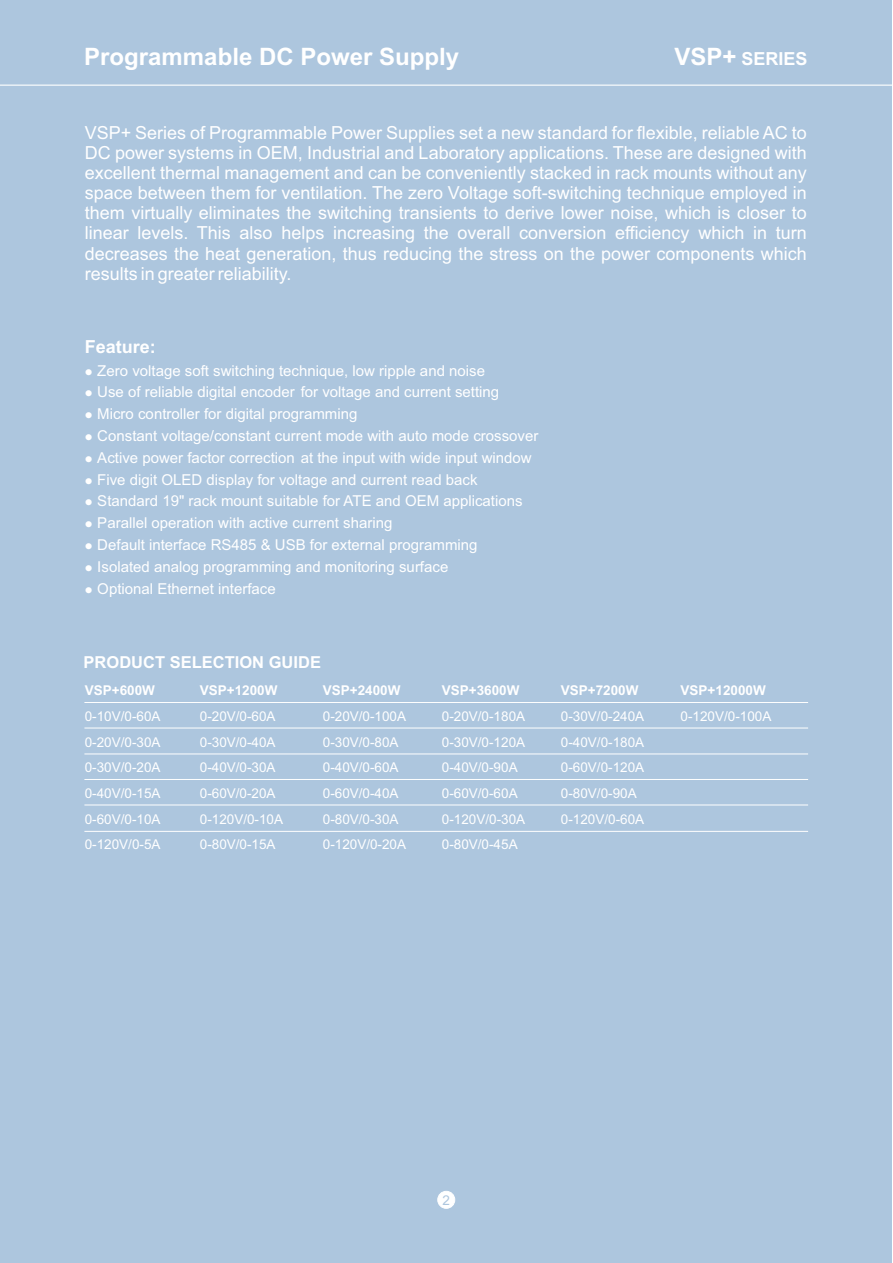
<style>
.page{position:relative;width:893px;height:1263px;background:#fff}
.page>*{position:absolute;margin:0;border:0;box-sizing:border-box;transform-origin:0 0}
.t1{font:700 24px "Arial";color:#fff}
.t2{font:18px/20.1px "Arial";color:#fff;text-align:justify}
.t3{font:700 18px "Arial";color:#fff}
.t4{font:700 16.5px "Arial";color:#fff}
.t5{font:15px "Arial";color:#fff}
.t6{font:13.5px "Arial";color:#fff}
.t7{font:700 13.5px "Arial";color:#fff}
.t8{font:13.5px "Arial";color:#adc6de}
.s1{font-size:24px}
</style>
<div class="page">
<div style="left:0;top:0;width:892px;height:1262px;background:#adc6de"></div>
<hr style="left:0;top:85px;width:892px;height:1px;background:#fff">
<hr style="left:84px;top:831px;width:724px;height:1px;background:#fff">
<hr style="left:84px;top:805px;width:724px;height:1px;background:#fff">
<hr style="left:84px;top:779px;width:724px;height:1px;background:#fff">
<hr style="left:84px;top:754px;width:724px;height:1px;background:#fff">
<hr style="left:84px;top:728px;width:724px;height:1px;background:#fff">
<hr style="left:84px;top:702px;width:724px;height:1px;background:#fff">
<div style="left:438px;top:1191px;width:17px;height:17px;background:#fff;border:1px solid #fff;border-radius:50%"></div>
<h1 class="t1" style="left:84px;top:48px;width:376px">Programmable DC Power Supply</h1>
<p class="t3" style="left:674px;top:52px;width:135px"><span class="s1">VSP+</span> SERIES</p>
<p class="t2" style="left:85px;top:124px;width:724px">VSP+ Series of Programmable Power Supplies set a new standard for flexible, reliable AC to DC power systems in OEM, Industrial and Laboratory applications. These are designed with excellent thermal management and can be conveniently stacked in rack mounts without any space between them for ventilation. The zero Voltage soft-switching technique employed in them virtually eliminates the switching transients to derive lower noise, which is closer to linear levels. This also helps increasing the overall conversion efficiency which in turn decreases the heat generation, thus reducing the stress on the power components which results in greater reliability.</p>
<p class="t3" style="left:85px;top:340px;width:73px">Feature:</p>
<p class="t5" style="left:85px;top:365px;width:402px">● Zero voltage soft switching technique, low ripple and noise</p>
<p class="t5" style="left:85px;top:386px;width:416px">● Use of reliable digital encoder for voltage and current setting</p>
<p class="t5" style="left:85px;top:408px;width:274px">● Micro controller for digital programming</p>
<p class="t5" style="left:85px;top:430px;width:455px">● Constant voltage/constant current mode with auto mode crossover</p>
<p class="t5" style="left:85px;top:452px;width:448px">● Active power factor correction at the input with wide input window</p>
<p class="t5" style="left:85px;top:474px;width:394px">● Five digit OLED display for voltage and current read back</p>
<p class="t5" style="left:85px;top:495px;width:439px">● Standard 19" rack mount suitable for ATE and OEM applications</p>
<p class="t5" style="left:85px;top:517px;width:309px">● Parallel operation with active current sharing</p>
<p class="t5" style="left:85px;top:539px;width:394px">● Default interface RS485 &amp; USB for external programming</p>
<p class="t5" style="left:85px;top:561px;width:365px">● Isolated analog programming and monitoring surface</p>
<p class="t5" style="left:85px;top:583px;width:192px">● Optional Ethernet interface</p>
<p class="t4" style="left:84px;top:656px;width:239px">PRODUCT SELECTION GUIDE</p>
<p class="t7" style="left:85px;top:685px;width:72px">VSP+600W</p>
<p class="t7" style="left:200px;top:685px;width:79px">VSP+1200W</p>
<p class="t7" style="left:323px;top:685px;width:79px">VSP+2400W</p>
<p class="t7" style="left:442px;top:685px;width:79px">VSP+3600W</p>
<p class="t7" style="left:561px;top:685px;width:79px">VSP+7200W</p>
<p class="t7" style="left:681px;top:685px;width:87px">VSP+12000W</p>
<p class="t6" style="left:85px;top:711px;width:77px">0-10V/0-60A</p>
<p class="t6" style="left:200px;top:711px;width:77px">0-20V/0-60A</p>
<p class="t6" style="left:323px;top:711px;width:85px">0-20V/0-100A</p>
<p class="t6" style="left:442px;top:711px;width:85px">0-20V/0-180A</p>
<p class="t6" style="left:561px;top:711px;width:85px">0-30V/0-240A</p>
<p class="t6" style="left:681px;top:711px;width:92px">0-120V/0-100A</p>
<p class="t6" style="left:85px;top:737px;width:77px">0-20V/0-30A</p>
<p class="t6" style="left:200px;top:737px;width:77px">0-30V/0-40A</p>
<p class="t6" style="left:323px;top:737px;width:77px">0-30V/0-80A</p>
<p class="t6" style="left:442px;top:737px;width:85px">0-30V/0-120A</p>
<p class="t6" style="left:561px;top:737px;width:85px">0-40V/0-180A</p>
<p class="t6" style="left:85px;top:762px;width:77px">0-30V/0-20A</p>
<p class="t6" style="left:200px;top:762px;width:77px">0-40V/0-30A</p>
<p class="t6" style="left:323px;top:762px;width:77px">0-40V/0-60A</p>
<p class="t6" style="left:442px;top:762px;width:77px">0-40V/0-90A</p>
<p class="t6" style="left:561px;top:762px;width:85px">0-60V/0-120A</p>
<p class="t6" style="left:85px;top:788px;width:77px">0-40V/0-15A</p>
<p class="t6" style="left:200px;top:788px;width:77px">0-60V/0-20A</p>
<p class="t6" style="left:323px;top:788px;width:77px">0-60V/0-40A</p>
<p class="t6" style="left:442px;top:788px;width:77px">0-60V/0-60A</p>
<p class="t6" style="left:561px;top:788px;width:77px">0-80V/0-90A</p>
<p class="t6" style="left:85px;top:814px;width:77px">0-60V/0-10A</p>
<p class="t6" style="left:200px;top:814px;width:85px">0-120V/0-10A</p>
<p class="t6" style="left:323px;top:814px;width:77px">0-80V/0-30A</p>
<p class="t6" style="left:442px;top:814px;width:85px">0-120V/0-30A</p>
<p class="t6" style="left:561px;top:814px;width:85px">0-120V/0-60A</p>
<p class="t6" style="left:85px;top:839px;width:77px">0-120V/0-5A</p>
<p class="t6" style="left:200px;top:839px;width:77px">0-80V/0-15A</p>
<p class="t6" style="left:323px;top:839px;width:85px">0-120V/0-20A</p>
<p class="t6" style="left:442px;top:839px;width:77px">0-80V/0-45A</p>
<p class="t8" style="left:443px;top:1195px;width:9px">2</p>
</div>
